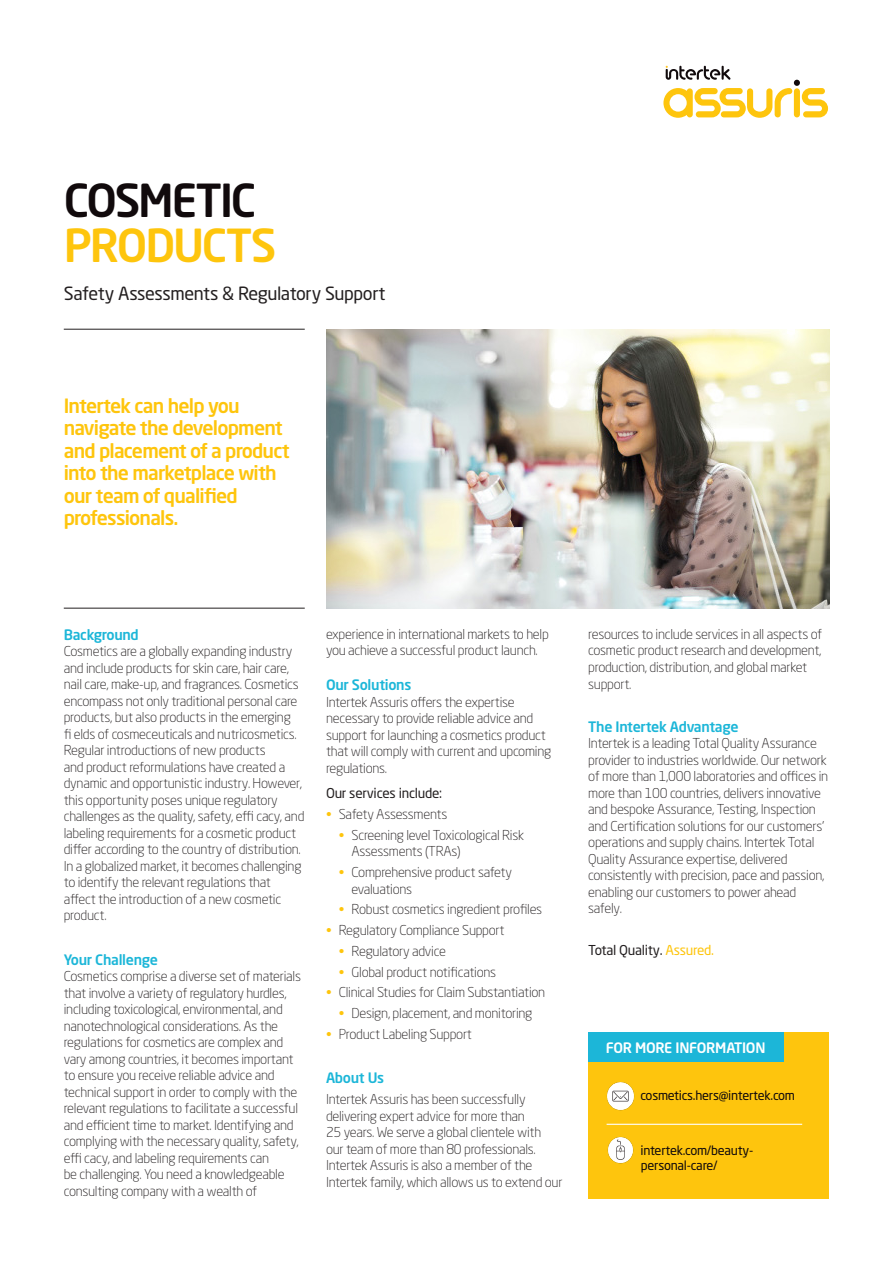
<style>
.page{position:relative;width:893px;height:1263px;background:#fff}
.page>*{position:absolute;margin:0;border:0;box-sizing:border-box;transform-origin:0 0}
.t1{font:500 45px/45px "Neo Sans Std";letter-spacing:-.05em;color:#110a0c}
.Introduction_Paragra{font:500 19.5px/22.5px "Neo Sans Std";letter-spacing:-.04em;color:#fec50d}
.t2{font:18px "Neo Sans Std";letter-spacing:-.025em;color:#231f20}
.Subheading{font:500 14.25px "Neo Sans Std";letter-spacing:-.02em;color:#1cb6d8}
.More_Information{font:500 14.25px "Neo Sans Std";letter-spacing:-.02em;color:#fff}
.Body_Text{font:500 14.25px "Neo Sans Std";letter-spacing:-.02em;color:#1cb6d8}
.Body_Text-2{font:300 13.5px/16.5px "Neo Sans Std";letter-spacing:-.02em;color:#231f20}
.Subheading-2{font:300 13.5px/16.5px "Neo Sans Std";letter-spacing:-.02em;color:#231f20}
.Bullet_Text{font:300 13.5px/16.5px "Neo Sans Std";letter-spacing:-.02em;color:#231f20}
.Body_Text-3{font:13.5px "Neo Sans Std";letter-spacing:-.02em;color:#231f20}
.Subheading-3{font:13.5px "Neo Sans Std";letter-spacing:-.02em;color:#231f20}
.Contact_Details{font:12.75px/15px "Neo Sans Std";letter-spacing:-.02em;color:#110a0c}
.s1{color:#fec50d}
</style>
<div class="page">
<hr style="left:64px;top:329px;width:241px;height:1px;background:#231f20">
<hr style="left:64px;top:608px;width:241px;height:1px;background:#231f20">
<svg style="left:663px;top:66px;width:165px;height:52px"></svg>
<img style="left:326px;top:330px;width:503px;height:278px">
<div style="left:588px;top:1032px;width:241px;height:167px;background:#fec50d"></div>
<div style="left:588px;top:1032px;width:196px;height:30px;background:#1cb6d8"></div>
<img style="left:606px;top:1082px;width:29px;height:28px">
<img style="left:607px;top:1137px;width:27px;height:26px">
<hr style="left:607px;top:1124px;width:195px;height:1px;background:#fff">
<p class="t1" style="left:64px;top:177px;width:214px">COSMETIC<br><span class="s1">PRODUCTS</span></p>
<p class="t2" style="left:64px;top:283px;width:323px">Safety Assessments &amp; Regulatory Support</p>
<p class="Introduction_Paragra" style="left:64px;top:394px;width:227px">Intertek can help you navigate the development and placement of a product into the marketplace with our team of qualified professionals.</p>
<p class="Subheading" style="left:64px;top:625px;width:77px">Background</p>
<p class="Body_Text-2" style="left:64px;top:643px;width:242px">Cosmetics are a globally expanding industry and include products for skin care, hair care, nail care, make-up, and fragrances. Cosmetics encompass not only traditional personal care products, but also products in the emerging<br>fi elds of cosmeceuticals and nutricosmetics.<br>Regular introductions of new products<br>and product reformulations have created a dynamic and opportunistic industry. However, this opportunity poses unique regulatory challenges as the quality, safety, effi cacy, and labeling requirements for a cosmetic product differ according to the country of distribution.<br>In a globalized market, it becomes challenging to identify the relevant regulations that affect the introduction of a new cosmetic product.</p>
<p class="Subheading" style="left:64px;top:950px;width:96px">Your Challenge</p>
<p class="Subheading-2" style="left:64px;top:968px;width:239px">Cosmetics comprise a diverse set of materials that involve a variety of regulatory hurdles, including toxicological, environmental, and nanotechnological considerations. As the regulations for cosmetics are complex and vary among countries, it becomes important to ensure you receive reliable advice and technical support in order to comply with the relevant regulations to facilitate a successful and efficient time to market. Identifying and complying with the necessary quality, safety, effi cacy, and labeling requirements can<br>be challenging. You need a knowledgeable consulting company with a wealth of</p>
<p class="Subheading-2" style="left:326px;top:626px;width:224px">experience in international markets to help you achieve a successful product launch.</p>
<p class="Subheading" style="left:326px;top:676px;width:87px">Our Solutions</p>
<p class="Subheading-2" style="left:326px;top:693px;width:227px">Intertek Assuris offers the expertise necessary to provide reliable advice and support for launching a cosmetics product that will comply with current and upcoming regulations.</p>
<p class="Subheading-3" style="left:326px;top:785px;width:118px">Our services include:</p>
<p class="Bullet_Text" style="left:326px;top:806px;width:123px"><span class="s1">•</span> Safety Assessments</p>
<p class="Bullet_Text" style="left:351px;top:826px;width:174px;text-indent:-13px"><span class="s1">•</span> Screening level Toxicological Risk<br>Assessments (TRAs)</p>
<p class="Bullet_Text" style="left:351px;top:864px;width:162px;text-indent:-13px"><span class="s1">•</span> Comprehensive product safety evaluations</p>
<p class="Bullet_Text" style="left:339px;top:901px;width:205px"><span class="s1">•</span> Robust cosmetics ingredient profiles</p>
<p class="Bullet_Text" style="left:326px;top:922px;width:180px"><span class="s1">•</span> Regulatory Compliance Support</p>
<p class="Bullet_Text" style="left:339px;top:942px;width:109px"><span class="s1">•</span> Regulatory advice</p>
<p class="Bullet_Text" style="left:339px;top:963px;width:159px"><span class="s1">•</span> Global product notifications</p>
<p class="Bullet_Text" style="left:326px;top:984px;width:221px"><span class="s1">•</span> Clinical Studies for Claim Substantiation</p>
<p class="Bullet_Text" style="left:339px;top:1005px;width:195px"><span class="s1">•</span> Design, placement, and monitoring</p>
<p class="Bullet_Text" style="left:326px;top:1025px;width:148px"><span class="s1">•</span> Product Labeling Support</p>
<p class="Body_Text" style="left:326px;top:1069px;width:60px">About Us</p>
<p class="Body_Text-2" style="left:326px;top:1091px;width:238px">Intertek Assuris has been successfully delivering expert advice for more than<br>25 years. We serve a global clientele with<br>our team of more than 80 professionals.<br>Intertek Assuris is also a member of the Intertek family, which allows us to extend our</p>
<p class="Body_Text-2" style="left:588px;top:626px;width:236px">resources to include services in all aspects of cosmetic product research and development, production, distribution, and global market support.</p>
<p class="Subheading" style="left:588px;top:717px;width:152px">The Intertek Advantage</p>
<p class="Body_Text-2" style="left:588px;top:735px;width:241px">Intertek is a leading Total Quality Assurance provider to industries worldwide. Our network of more than 1,000 laboratories and offices in more than 100 countries, delivers innovative and bespoke Assurance, Testing, Inspection and Certification solutions for our customers’ operations and supply chains. Intertek Total Quality Assurance expertise, delivered consistently with precision, pace and passion, enabling our customers to power ahead safely.</p>
<p class="Body_Text-3" style="left:588px;top:941px;width:127px">Total Quality. <span class="s1">Assured.</span></p>
<p class="More_Information" style="left:606px;top:1039px;width:161px">FOR MORE INFORMATION</p>
<p class="Contact_Details" style="left:641px;top:1087px;width:156px">cosmetics.hers@intertek.com</p>
<p class="Contact_Details" style="left:640px;top:1143px;width:114px">intertek.com/beauty&shy;personal-care/</p>
</div>
